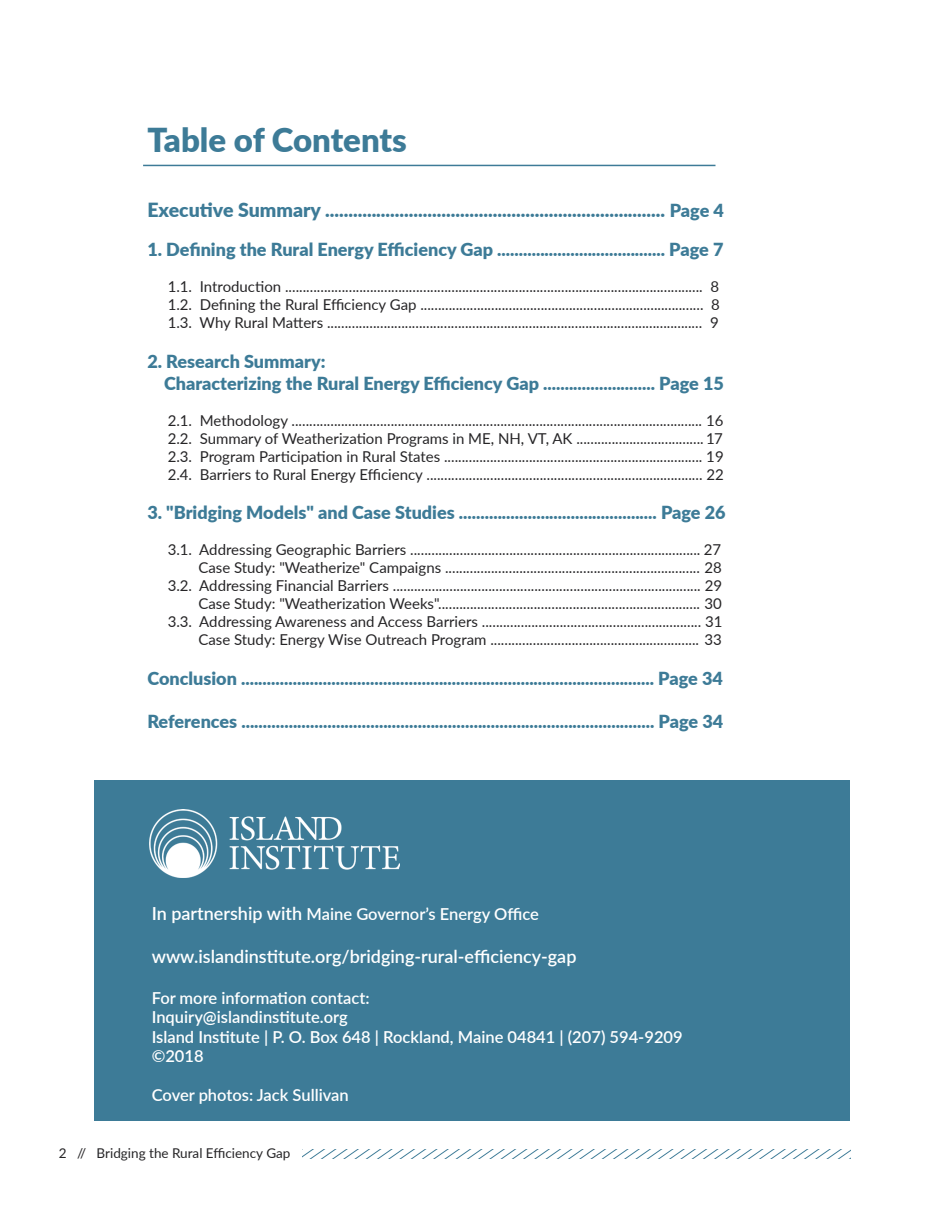
<style>
.page{position:relative;width:945px;height:1215px;background:#fff}
.page>*{position:absolute;margin:0;border:0;box-sizing:border-box;transform-origin:0 0}
.t1{font:900 33px "Lato";letter-spacing:-.005em;color:#3d7b97}
.t2{font:900 19.5px "Lato";color:#3d7b97}
.t3{font:900 18px/21.6px "Lato";color:#3d7b97}
.t4{font:600 18px "Lato";color:#fff}
.t5{font:600 16.5px/19.5px "Lato";color:#fff}
.t6{font:15px "Lato";color:#262527}
.t7{font:13.5px "Lato";color:#262527}
.s1{font-size:18px}
</style>
<div class="page">
<svg style="left:303px;top:1149px;width:547px;height:9px"></svg>
<div style="left:94px;top:780px;width:756px;height:340px;background:#3d7b97"></div>
<img style="left:149px;top:810px;width:251px;height:68px">
<hr style="left:143px;top:165px;width:573px;height:1px;background:#3d7b97">
<p class="t1" style="left:147px;top:115px;width:261px">Table of Contents</p>
<p class="t2" style="left:147px;top:195px;width:578px">Executive Summary ......................................................................... <span class="s1">Page 4</span></p>
<p class="t3" style="left:147px;top:238px;width:578px">1. Defining the Rural Energy Efficiency Gap ....................................... Page 7</p>
<p class="t6" style="left:168px;top:276px;width:553px">1.1. Introduction ...................................................................................................................... 8</p>
<p class="t6" style="left:168px;top:294px;width:554px">1.2. Defining the Rural Efficiency Gap ................................................................................ 8</p>
<p class="t6" style="left:168px;top:312px;width:553px">1.3. Why Rural Matters .......................................................................................................... 9</p>
<p class="t3" style="left:164px;top:350px;width:561px;text-indent:-17px">2. Research Summary:<br>Characterizing the Rural Energy Efficiency Gap .......................... Page 15</p>
<p class="t6" style="left:168px;top:409px;width:557px">2.1. Methodology .................................................................................................................... 16</p>
<p class="t6" style="left:168px;top:427px;width:557px">2.2. Summary of Weatherization Programs in ME, NH, VT, AK .................................... 17</p>
<p class="t6" style="left:168px;top:445px;width:558px">2.3. Program Participation in Rural States ......................................................................... 19</p>
<p class="t6" style="left:168px;top:463px;width:558px">2.4. Barriers to Rural Energy Efficiency .............................................................................. 22</p>
<p class="t3" style="left:147px;top:501px;width:580px">3. "Bridging Models" and Case Studies .............................................. Page 26</p>
<p class="t6" style="left:168px;top:539px;width:555px">3.1. Addressing Geographic Barriers .................................................................................. 27</p>
<p class="t6" style="left:198px;top:557px;width:525px">Case Study: "Weatherize" Campaigns ........................................................................ 28</p>
<p class="t6" style="left:168px;top:575px;width:556px">3.2. Addressing Financial Barriers ....................................................................................... 29</p>
<p class="t6" style="left:198px;top:593px;width:525px">Case Study: "Weatherization Weeks".......................................................................... 30</p>
<p class="t6" style="left:168px;top:611px;width:556px">3.3. Addressing Awareness and Access Barriers .............................................................. 31</p>
<p class="t6" style="left:198px;top:629px;width:525px">Case Study: Energy Wise Outreach Program ........................................................... 33</p>
<p class="t3" style="left:147px;top:667px;width:577px">Conclusion ................................................................................................ Page 34</p>
<p class="t3" style="left:147px;top:710px;width:577px">References ................................................................................................ Page 34</p>
<p class="t5" style="left:152px;top:903px;width:389px"><span class="s1">In partnership with</span> Maine Governor’s Energy Office</p>
<p class="t4" style="left:152px;top:943px;width:426px">www.islandinstitute.org/bridging-rural-efficiency-gap</p>
<p class="t5" style="left:152px;top:987px;width:219px">For more information contact:</p>
<p class="t5" style="left:152px;top:1007px;width:533px">Inquiry@islandinstitute.org<br>Island Institute | P. O. Box 648 | Rockland, Maine 04841 | (207) 594-9209</p>
<p class="t5" style="left:152px;top:1046px;width:53px">©2018</p>
<p class="t5" style="left:152px;top:1085px;width:199px">Cover photos: Jack Sullivan</p>
<p class="t7" style="left:59px;top:1144px;width:233px">2 // Bridging the Rural Efficiency Gap</p>
</div>
